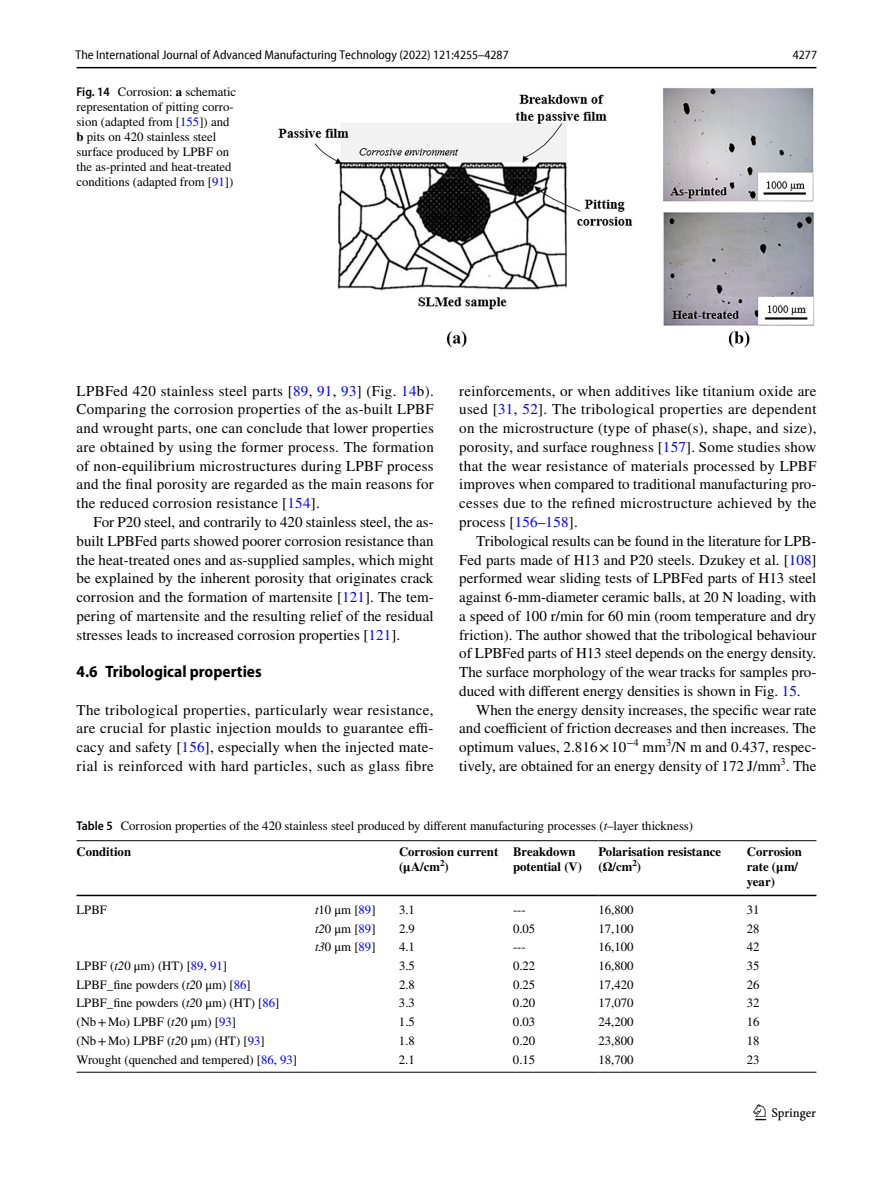
<style>
.page{position:relative;width:893px;height:1187px;background:#fff}
.page>*{position:absolute;margin:0;border:0;box-sizing:border-box;transform-origin:0 0}
.t1{font:22.5px "Springnew Regular 3";color:#000}
.t2{font:700 semi-condensed 16.5px "Myriad Pro";color:#000}
.t3{font:15px/18.8px "STIX";letter-spacing:.005em;color:#000;text-align:justify}
.t4{font:12.75px/15px "STIX";color:#000}
.t5{font:700 12.75px/15px "STIX";color:#000}
.t6{font:semi-condensed 12.75px "Myriad Pro Unic";color:#000}
.s1{font-family:"Myriad Pro";font-weight:600;font-stretch:semi-condensed}
.s2{font-weight:700}
.s3{color:#00f}
.s4{font-style:italic}
</style>
<div class="page">
<hr style="left:77px;top:67px;width:739px;height:1px;background:#000">
<img style="left:278px;top:88px;width:537px;height:260px">
<hr style="left:77px;top:840px;width:238px;height:1px;background:#000">
<hr style="left:315px;top:840px;width:84px;height:1px;background:#000">
<hr style="left:77px;top:894px;width:238px;height:2px;background:#000">
<hr style="left:315px;top:894px;width:84px;height:2px;background:#000">
<hr style="left:399px;top:840px;width:114px;height:1px;background:#000">
<hr style="left:399px;top:894px;width:114px;height:2px;background:#000">
<hr style="left:513px;top:840px;width:85px;height:1px;background:#000">
<hr style="left:513px;top:894px;width:85px;height:2px;background:#000">
<hr style="left:598px;top:840px;width:149px;height:1px;background:#000">
<hr style="left:598px;top:894px;width:149px;height:2px;background:#000">
<hr style="left:747px;top:840px;width:69px;height:1px;background:#000">
<hr style="left:747px;top:894px;width:69px;height:2px;background:#000">
<hr style="left:77px;top:1071px;width:238px;height:1px;background:#000">
<hr style="left:315px;top:1071px;width:84px;height:1px;background:#000">
<hr style="left:399px;top:1071px;width:114px;height:1px;background:#000">
<hr style="left:513px;top:1071px;width:85px;height:1px;background:#000">
<hr style="left:598px;top:1071px;width:149px;height:1px;background:#000">
<hr style="left:747px;top:1071px;width:69px;height:1px;background:#000">
<p class="t6" style="left:76px;top:50px;width:435px">The International Journal of Advanced Manufacturing Technology (2022) 121:4255–4287</p>
<p class="t6" style="left:793px;top:50px;width:26px">4277</p>
<p class="t4" style="left:77px;top:85px;width:161px"><span class="s1">Fig. 14</span> Corrosion: <span class="s2">a</span> schematic representation of pitting corro&shy;sion (adapted from [<span class="s3">155</span>]) and <span class="s2">b</span> pits on 420 stainless steel surface produced by LPBF on the as-printed and heat-treated conditions (adapted from [<span class="s3">91</span>])</p>
<p class="t3" style="left:77px;top:382px;width:359px">LPBFed 420 stainless steel parts [<span class="s3">89</span>, <span class="s3">91</span>, <span class="s3">93</span>] (Fig. <span class="s3">14</span>b).<br>Comparing the corrosion properties of the as-built LPBF and wrought parts, one can conclude that lower properties are obtained by using the former process. The formation of non-equilibrium microstructures during LPBF process and the final porosity are regarded as the main reasons for the reduced corrosion resistance [<span class="s3">154</span>].</p>
<p class="t3" style="left:77px;top:513px;width:359px;text-indent:17px">For P20 steel, and contrarily to 420 stainless steel, the as&shy;built LPBFed parts showed poorer corrosion resistance than the heat-treated ones and as-supplied samples, which might be explained by the inherent porosity that originates crack corrosion and the formation of martensite [<span class="s3">121</span>]. The tem&shy;pering of martensite and the resulting relief of the residual stresses leads to increased corrosion properties [<span class="s3">121</span>].</p>
<p class="t2" style="left:77px;top:662px;width:187px">4.6 Tribological properties</p>
<p class="t3" style="left:77px;top:701px;width:359px">The tribological properties, particularly wear resistance, are crucial for plastic injection moulds to guarantee effi&shy;cacy and safety [<span class="s3">156</span>], especially when the injected mate&shy;rial is reinforced with hard particles, such as glass fibre</p>
<p class="t3" style="left:459px;top:382px;width:359px">reinforcements, or when additives like titanium oxide are used [<span class="s3">31</span>, <span class="s3">52</span>]. The tribological properties are dependent on the microstructure (type of phase(s), shape, and size), porosity, and surface roughness [<span class="s3">157</span>]. Some studies show that the wear resistance of materials processed by LPBF improves when compared to traditional manufacturing pro&shy;cesses due to the refined microstructure achieved by the process [<span class="s3">156</span>–<span class="s3">158</span>].</p>
<p class="t3" style="left:459px;top:532px;width:359px;text-indent:17px">Tribological results can be found in the literature for LPB-Fed parts made of H13 and P20 steels. Dzukey et al. [<span class="s3">108</span>] performed wear sliding tests of LPBFed parts of H13 steel against 6-mm-diameter ceramic balls, at 20 N loading, with a speed of 100 r/min for 60 min (room temperature and dry friction). The author showed that the tribological behaviour of LPBFed parts of H13 steel depends on the energy density.<br>The surface morphology of the wear tracks for samples pro&shy;duced with different energy densities is shown in Fig. <span class="s3">15</span>.</p>
<p class="t3" style="left:459px;top:701px;width:359px;text-indent:17px">When the energy density increases, the specific wear rate and coefficient of friction decreases and then increases. The optimum values, 2.816× -10<sup>−4</sup> mm<sup>3</sup>/N m and 0.437, respec&shy;tively, are obtained for an energy density of 172 J/mm<sup>3</sup>. The</p>
<p class="t4" style="left:77px;top:814px;width:618px;line-height:25.5px"><span class="s1">Table 5</span> Corrosion properties of the 420 stainless steel produced by different manufacturing processes (<span class="s4">t</span>–layer thickness)<br><span class="s2">Condition</span></p>
<p class="t5" style="left:399px;top:843px;width:101px">Corrosion current (μA/cm<sup>2</sup>)</p>
<p class="t5" style="left:513px;top:843px;width:70px">Breakdown potential (V)</p>
<p class="t5" style="left:598px;top:843px;width:124px">Polarisation resistance (Ω/cm<sup>2</sup>)</p>
<p class="t5" style="left:747px;top:843px;width:57px">Corrosion rate (μm/ year)</p>
<p class="t4" style="left:77px;top:902px;width:32px">LPBF</p>
<p class="t4" style="left:315px;top:902px;width:62px"><span class="s4">t</span>10 μm [<span class="s3">89</span>]</p>
<p class="t4" style="left:399px;top:902px;width:17px">3.1</p>
<p class="t4" style="left:513px;top:902px;width:14px">---</p>
<p class="t4" style="left:598px;top:902px;width:37px">16,800</p>
<p class="t4" style="left:747px;top:902px;width:14px">31</p>
<p class="t4" style="left:315px;top:921px;width:62px"><span class="s4">t2</span>0 μm [<span class="s3">89</span>]</p>
<p class="t4" style="left:399px;top:921px;width:17px">2.9</p>
<p class="t4" style="left:513px;top:921px;width:24px">0.05</p>
<p class="t4" style="left:598px;top:921px;width:37px">17,100</p>
<p class="t4" style="left:747px;top:921px;width:14px">28</p>
<p class="t4" style="left:315px;top:940px;width:62px"><span class="s4">t3</span>0 μm [<span class="s3">89</span>]</p>
<p class="t4" style="left:399px;top:940px;width:17px">4.1</p>
<p class="t4" style="left:513px;top:940px;width:14px">---</p>
<p class="t4" style="left:598px;top:940px;width:37px">16,100</p>
<p class="t4" style="left:747px;top:940px;width:14px">42</p>
<p class="t4" style="left:77px;top:958px;width:152px">LPBF (<span class="s4">t2</span>0 μm) (HT) [<span class="s3">89</span>, <span class="s3">91</span>]</p>
<p class="t4" style="left:399px;top:958px;width:17px">3.5</p>
<p class="t4" style="left:513px;top:958px;width:24px">0.22</p>
<p class="t4" style="left:598px;top:958px;width:37px">16,800</p>
<p class="t4" style="left:747px;top:958px;width:14px">35</p>
<p class="t4" style="left:77px;top:977px;width:176px">LPBF_fine powders (<span class="s4">t2</span>0 μm) [<span class="s3">86</span>]</p>
<p class="t4" style="left:399px;top:977px;width:17px">2.8</p>
<p class="t4" style="left:513px;top:977px;width:24px">0.25</p>
<p class="t4" style="left:598px;top:977px;width:37px">17,420</p>
<p class="t4" style="left:747px;top:977px;width:14px">26</p>
<p class="t4" style="left:76px;top:996px;width:205px">LPBF_fine powders (<span class="s4">t2</span>0 μm) (HT) [<span class="s3">86</span>]</p>
<p class="t4" style="left:399px;top:996px;width:17px">3.3</p>
<p class="t4" style="left:513px;top:996px;width:24px">0.20</p>
<p class="t4" style="left:598px;top:996px;width:37px">17,070</p>
<p class="t4" style="left:747px;top:996px;width:14px">32</p>
<p class="t4" style="left:76px;top:1015px;width:161px">(Nb+Mo) LPBF (<span class="s4">t2</span>0 μm) [<span class="s3">93</span>]</p>
<p class="t4" style="left:399px;top:1015px;width:17px">1.5</p>
<p class="t4" style="left:513px;top:1015px;width:24px">0.03</p>
<p class="t4" style="left:598px;top:1015px;width:37px">24,200</p>
<p class="t4" style="left:747px;top:1015px;width:14px">16</p>
<p class="t4" style="left:76px;top:1033px;width:190px">(Nb+Mo) LPBF (<span class="s4">t2</span>0 μm) (HT) [<span class="s3">93</span>]</p>
<p class="t4" style="left:399px;top:1033px;width:17px">1.8</p>
<p class="t4" style="left:513px;top:1033px;width:24px">0.20</p>
<p class="t4" style="left:598px;top:1033px;width:37px">23,800</p>
<p class="t4" style="left:747px;top:1033px;width:14px">18</p>
<p class="t4" style="left:76px;top:1052px;width:222px">Wrought (quenched and tempered) [<span class="s3">86</span>, <span class="s3">93</span>]</p>
<p class="t4" style="left:399px;top:1052px;width:17px">2.1</p>
<p class="t4" style="left:513px;top:1052px;width:24px">0.15</p>
<p class="t4" style="left:598px;top:1052px;width:37px">18,700</p>
<p class="t4" style="left:747px;top:1052px;width:14px">23</p>
<h1 class="t1" style="left:755px;top:1104px;width:62px">1 3</h1>
</div>
